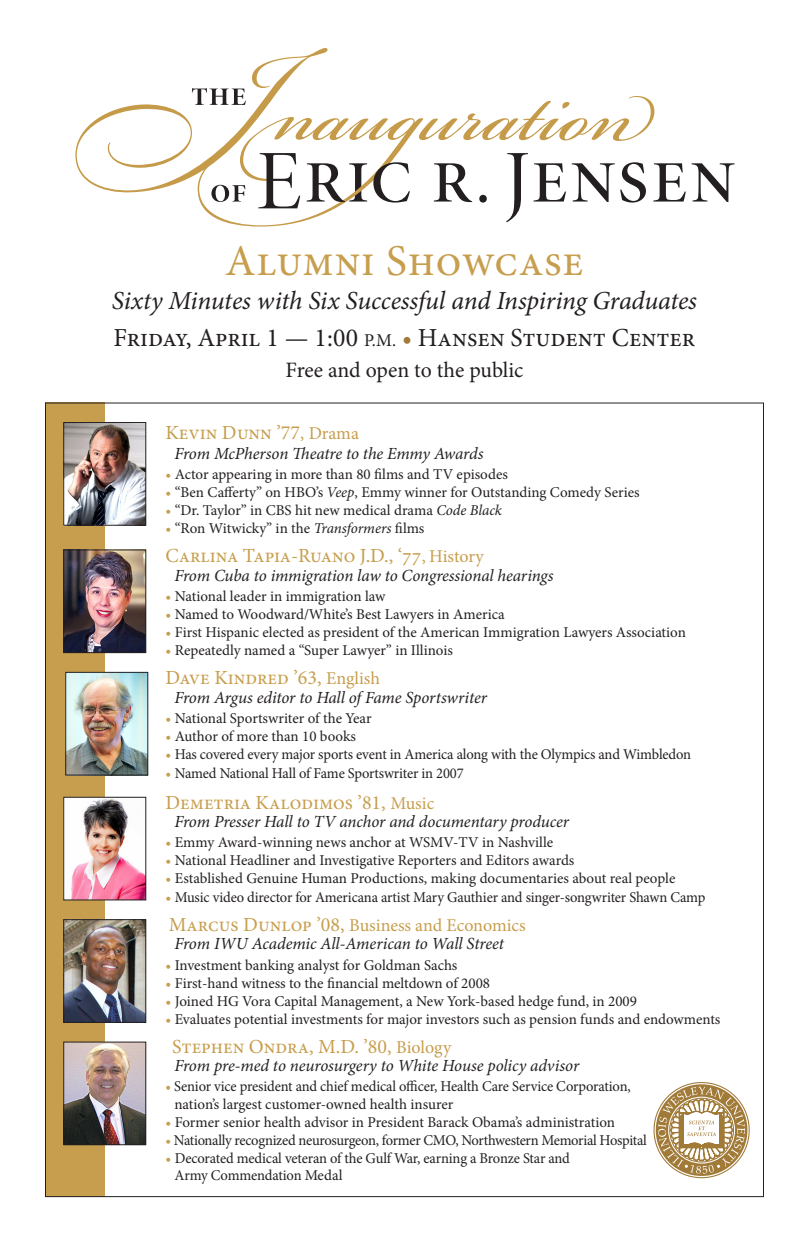
<style>
.page{position:relative;width:810px;height:1242px;background:#fff}
.page>*{position:absolute;margin:0;border:0;box-sizing:border-box;transform-origin:0 0}
.t1{font:44px "Minion Pro";letter-spacing:.015em;color:#c79e4d}
.t2{font:italic 26px "Minion Pro";letter-spacing:-.01em;color:#231f20}
.t3{font:26px "Minion Pro";color:#231f20}
.t4{font:22px "Minion Pro";color:#231f20}
.t5{font:20px "Minion Pro";color:#c79e4d}
.t6{font:18px "Minion Pro";color:#c79e4d}
.t7{font:italic 17px "Minion Pro";letter-spacing:-.01em;color:#231f20}
.t8{font:15px "Minion Pro";letter-spacing:-.01em;color:#231f20}
.t9{font:15px "Minion Pro";letter-spacing:-.03em;color:#231f20}
.t10{font:15px "Minion Pro";letter-spacing:.01em;color:#231f20}
.s1{font-size:18px}
.s2{color:#a17a38}
.s3{color:#c79e4d}
.s4{font-style:italic}
.s5{font-size:20px}
</style>
<div class="page">
<svg style="left:692px;top:163px;width:43px;height:39px"></svg>
<svg style="left:75px;top:48px;width:611px;height:179px"></svg>
<div style="left:45px;top:403px;width:60px;height:794px;background:#c79e4d"></div>
<img style="left:65px;top:799px;width:79px;height:99px">
<div style="left:63px;top:797px;width:83px;height:103px;border:1px solid #231f20"></div>
<img style="left:65px;top:921px;width:79px;height:100px">
<div style="left:63px;top:919px;width:83px;height:104px;border:1px solid #231f20"></div>
<img style="left:65px;top:424px;width:79px;height:100px">
<div style="left:63px;top:422px;width:83px;height:104px;border:1px solid #231f20"></div>
<img style="left:65px;top:552px;width:79px;height:99px">
<div style="left:63px;top:550px;width:83px;height:103px;border:1px solid #231f20"></div>
<img style="left:67px;top:674px;width:79px;height:99px">
<div style="left:65px;top:672px;width:83px;height:103px;border:1px solid #231f20"></div>
<img style="left:65px;top:1044px;width:79px;height:99px">
<div style="left:63px;top:1042px;width:83px;height:103px;border:1px solid #231f20"></div>
<svg style="left:656px;top:1084px;width:91px;height:92px"></svg>
<p class="t1" style="left:225px;top:231px;width:360px">Alumni Showcase</p>
<p class="t2" style="left:112px;top:282px;width:587px">Sixty Minutes with Six Successful and Inspiring Graduates</p>
<p class="t3" style="left:113px;top:320px;width:584px">Friday, April 1 — 1:00 <span class="s1">P.M.</span> <span class="s2">•</span> Hansen Student Center</p>
<p class="t4" style="left:286px;top:355px;width:239px">Free and open to the public</p>
<p class="t5" style="left:166px;top:419px;width:195px">Kevin Dunn ’77<span class="s1">, Drama</span></p>
<p class="t7" style="left:174px;top:442px;width:311px">From McPherson Theatre to the Emmy Awards</p>
<p class="t8" style="left:166px;top:465px;width:344px"><span class="s3">•</span> Actor appearing in more than 80 films and TV episodes</p>
<p class="t10" style="left:166px;top:483px;width:476px"><span class="s3">•</span> “Ben Cafferty” on HBO’s <span class="s4">Veep</span>, Emmy winner for Outstanding Comedy Series</p>
<p class="t8" style="left:166px;top:501px;width:338px"><span class="s3">•</span> “Dr. Taylor” in CBS hit new medical drama <span class="s4">Code Black</span></p>
<p class="t8" style="left:166px;top:519px;width:260px"><span class="s3">•</span> “Ron Witwicky” in the <span class="s4">Transformers</span> films</p>
<p class="t5" style="left:166px;top:542px;width:320px">Carlina Tapia-Ruano J.D., ‘77<span class="s1">, History</span></p>
<p class="t7" style="left:174px;top:564px;width:381px">From Cuba to immigration law to Congressional hearings</p>
<p class="t8" style="left:166px;top:586px;width:222px"><span class="s3">•</span> National leader in immigration law</p>
<p class="t8" style="left:166px;top:604px;width:341px"><span class="s3">•</span> Named to Woodward/White’s Best Lawyers in America</p>
<p class="t8" style="left:166px;top:622px;width:522px"><span class="s3">•</span> First Hispanic elected as president of the American Immigration Lawyers Association</p>
<p class="t8" style="left:166px;top:640px;width:289px"><span class="s3">•</span> Repeatedly named a “Super Lawyer” in Illinois</p>
<p class="t5" style="left:166px;top:664px;width:216px">Dave Kindred ’63, <span class="s1">English</span></p>
<p class="t7" style="left:174px;top:686px;width:314px">From Argus editor to Hall of Fame Sportswriter</p>
<p class="t8" style="left:166px;top:708px;width:208px"><span class="s3">•</span> National Sportswriter of the Year</p>
<p class="t8" style="left:166px;top:726px;width:192px"><span class="s3">•</span> Author of more than 10 books</p>
<p class="t8" style="left:166px;top:744px;width:527px"><span class="s3">•</span> Has covered every major sports event in America along with the Olympics and Wimbledon</p>
<p class="t8" style="left:166px;top:763px;width:300px"><span class="s3">•</span> Named National Hall of Fame Sportswriter in 2007</p>
<p class="t5" style="left:166px;top:789px;width:270px">Demetria Kalodimos ’81, <span class="s1">Music</span></p>
<p class="t7" style="left:174px;top:810px;width:396px">From Presser Hall to TV anchor and documentary producer</p>
<p class="t8" style="left:166px;top:832px;width:389px"><span class="s3">•</span> Emmy Award-winning news anchor at WSMV-TV in Nashville</p>
<p class="t8" style="left:166px;top:850px;width:410px"><span class="s3">•</span> National Headliner and Investigative Reporters and Editors awards</p>
<p class="t8" style="left:166px;top:868px;width:511px"><span class="s3">•</span> Established Genuine Human Productions, making documentaries about real people</p>
<p class="t8" style="left:166px;top:887px;width:541px"><span class="s3">•</span> Music video director for Americana artist Mary Gauthier and singer-songwriter Shawn Camp</p>
<p class="t6" style="left:169px;top:913px;width:359px"><span class="s5">Marcus Dunlop ’08,</span> Business and Economics</p>
<p class="t7" style="left:174px;top:932px;width:331px">From IWU Academic All-American to Wall Street</p>
<p class="t8" style="left:166px;top:955px;width:293px"><span class="s3">•</span> Investment banking analyst for Goldman Sachs</p>
<p class="t8" style="left:166px;top:973px;width:326px"><span class="s3">•</span> First-hand witness to the financial meltdown of 2008</p>
<p class="t8" style="left:166px;top:991px;width:473px"><span class="s3">•</span> Joined HG Vora Capital Management, a New York-based hedge fund, in 2009</p>
<p class="t8" style="left:166px;top:1009px;width:556px"><span class="s3">•</span> Evaluates potential investments for major investors such as pension funds and endowments</p>
<p class="t5" style="left:172px;top:1033px;width:281px">Stephen Ondra, M.D. ’80, <span class="s1">Biology</span></p>
<p class="t7" style="left:174px;top:1054px;width:406px">From pre-med to neurosurgery to White House policy advisor</p>
<p class="t8" style="left:166px;top:1076px;width:467px"><span class="s3">•</span> Senior vice president and chief medical officer, Health Care Service Corporation,</p>
<p class="t8" style="left:174px;top:1094px;width:280px">nation’s largest customer-owned health insurer</p>
<p class="t8" style="left:166px;top:1112px;width:451px"><span class="s3">•</span> Former senior health advisor in President Barack Obama’s administration</p>
<p class="t9" style="left:166px;top:1130px;width:483px"><span class="s3">•</span> Nationally recognized neurosurgeon, former CMO, Northwestern Memorial Hospital</p>
<p class="t8" style="left:166px;top:1148px;width:406px"><span class="s3">•</span> Decorated medical veteran of the Gulf War, earning a Bronze Star and</p>
<p class="t8" style="left:175px;top:1165px;width:170px">Army Commendation Medal</p>
</div>
